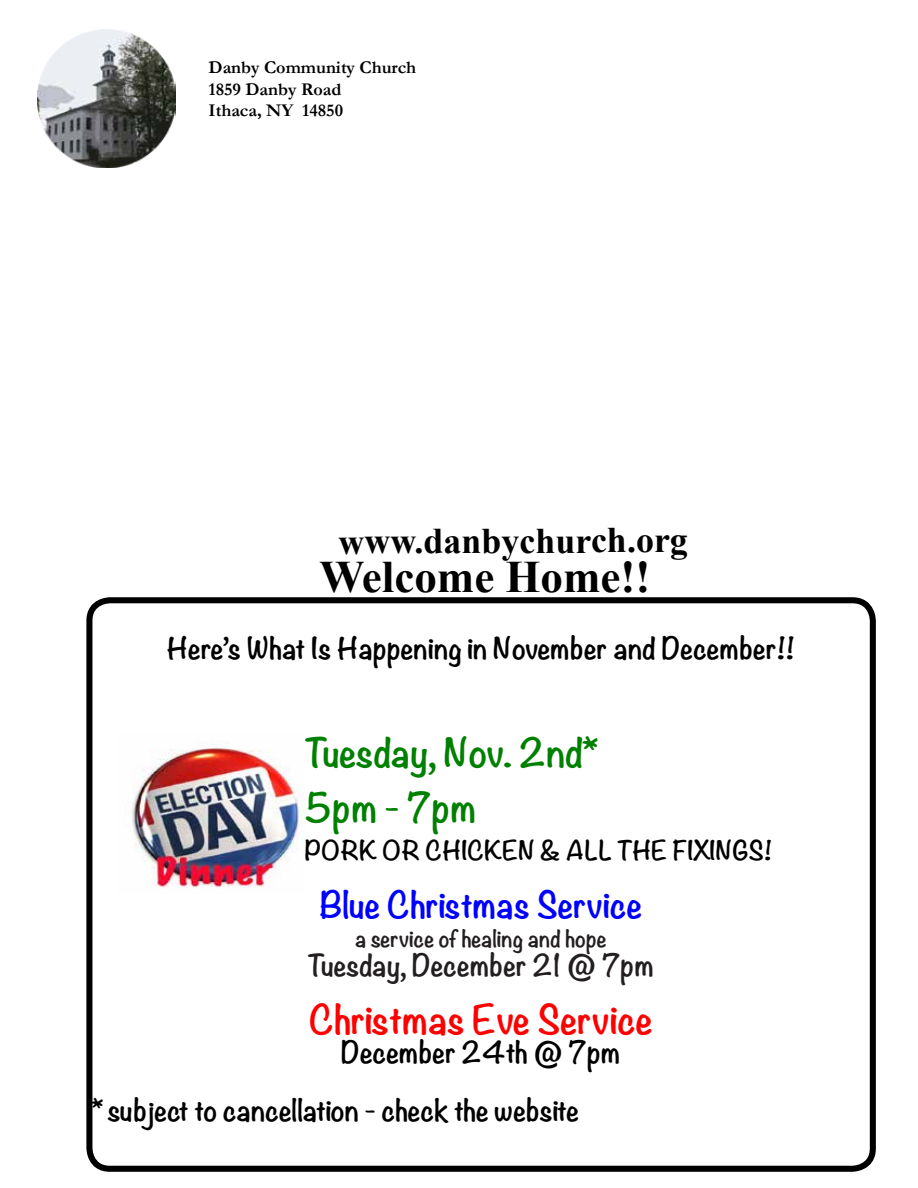
<style>
.page{position:relative;width:918px;height:1188px;background:#fff}
.page>*{position:absolute;margin:0;border:0;box-sizing:border-box;transform-origin:0 0}
.t1{font:700 45px "Times New Roman";color:#000}
.t2{font:700 36px/54.3px "Noteworthy";color:#008000}
.t3{font:700 36px "Times New Roman";letter-spacing:-.005em;color:#000}
.t4{font:700 36px "Noteworthy";color:#f00}
.t5{font:700 33px "Noteworthy";color:#00f}
.t6{font:700 27px/58.2px "Noteworthy";color:#000}
.t7{font:700 27px "Noteworthy";color:#231f20}
.t8{font:700 24px "Noteworthy";color:#000}
.t9{font:700 21px "Noteworthy";color:#231f20}
.t10{font:700 18px/21.6px "Garamond";color:#000}
</style>
<div class="page">
<img style="left:37px;top:29px;width:139px;height:138px">
<div style="left:86px;top:597px;width:790px;height:575px;border:6px solid #000;border-radius:20px"></div>
<img style="left:132px;top:748px;width:173px;height:140px">
<p class="t10" style="left:209px;top:57px;width:209px">Danby Community Church<br>1859 Danby Road<br>Ithaca, NY 14850</p>
<h2 class="t3" style="left:339px;top:516px;width:351px">www.danbychurch.org</h2>
<h1 class="t1" style="left:319px;top:546px;width:333px">Welcome Home!!</h1>
<p class="t6" style="left:167px;top:618px;width:629px">Here’s What Is Happening in November and December!!</p>
<h2 class="t2" style="left:305px;top:725px;width:293px">Tuesday, Nov. 2nd*<br>5pm - 7pm</h2>
<p class="t8" style="left:305px;top:829px;width:469px">PORK OR CHICKEN &amp; ALL THE FIXINGS!</p>
<p class="t5" style="left:319px;top:875px;width:325px">Blue Christmas Service</p>
<p class="t9" style="left:355px;top:920px;width:253px">a service of healing and hope</p>
<p class="t7" style="left:308px;top:941px;width:348px">Tuesday, December 21 @ 7pm</p>
<h2 class="t4" style="left:309px;top:988px;width:345px">Christmas Eve Service</h2>
<p class="t6" style="left:92px;top:1023px;width:530px;text-indent:249px">December 24th @ 7pm * subject to cancellation - check the website</p>
</div>
